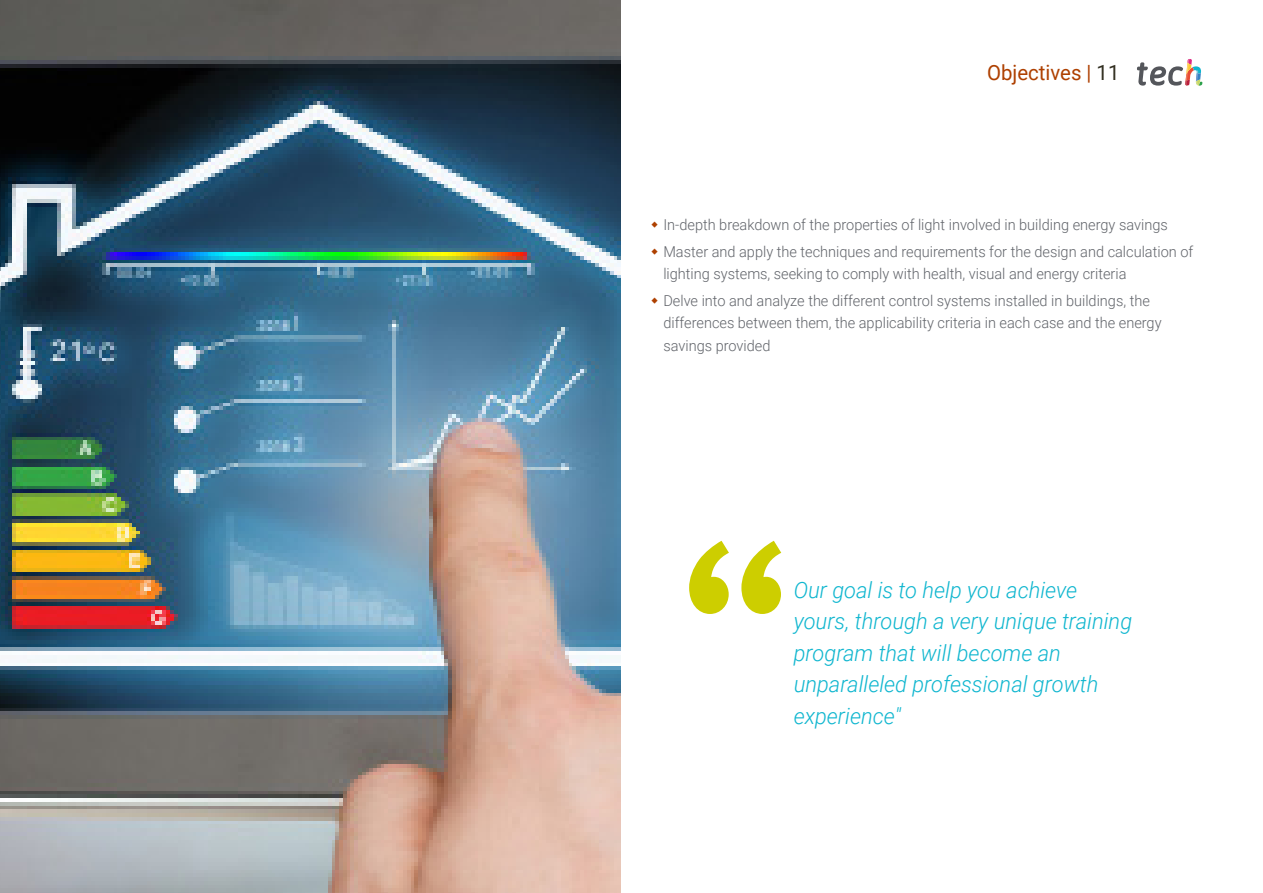
<style>
.page{position:relative;width:1263px;height:893px;background:#fff}
.page>*{position:absolute;margin:0;border:0;box-sizing:border-box;transform-origin:0 0}
.t1{font:italic 300 22.5px/31.5px "Roboto";color:#0fb6cf}
.t2{font:21px "Roboto";color:#ae4000}
.t3{font:300 15px/26.7px "Roboto";color:#61646a}
.s1{color:#312e20}
</style>
<div class="page">
<svg style="left:1137px;top:59px;width:65px;height:27px"></svg>
<img style="left:0;top:0;width:621px;height:893px">
<svg style="left:689px;top:541px;width:92px;height:73px"></svg>
<h2 class="t2" style="left:987px;top:57px;width:134px">Objectives | <span class="s1">11</span></h2>
<p class="t3" style="left:663px;top:211px;width:531px">In-depth breakdown of the properties of light involved in building energy savings<br>Master and apply the techniques and requirements for the design and calculation of</p>
<p class="t3" style="left:663px;top:260px;width:488px">lighting systems, seeking to comply with health, visual and energy criteria<br>Delve into and analyze the different control systems installed in buildings, the</p>
<p class="t3" style="left:663px;top:311px;width:500px;line-height:22.5px">differences between them, the applicability criteria in each case and the energy savings provided</p>
<h1 class="t1" style="left:794px;top:573px;width:340px">Our goal is to help you achieve yours, through a very unique training program that will become an unparalleled professional growth experience"</h1>
</div>
